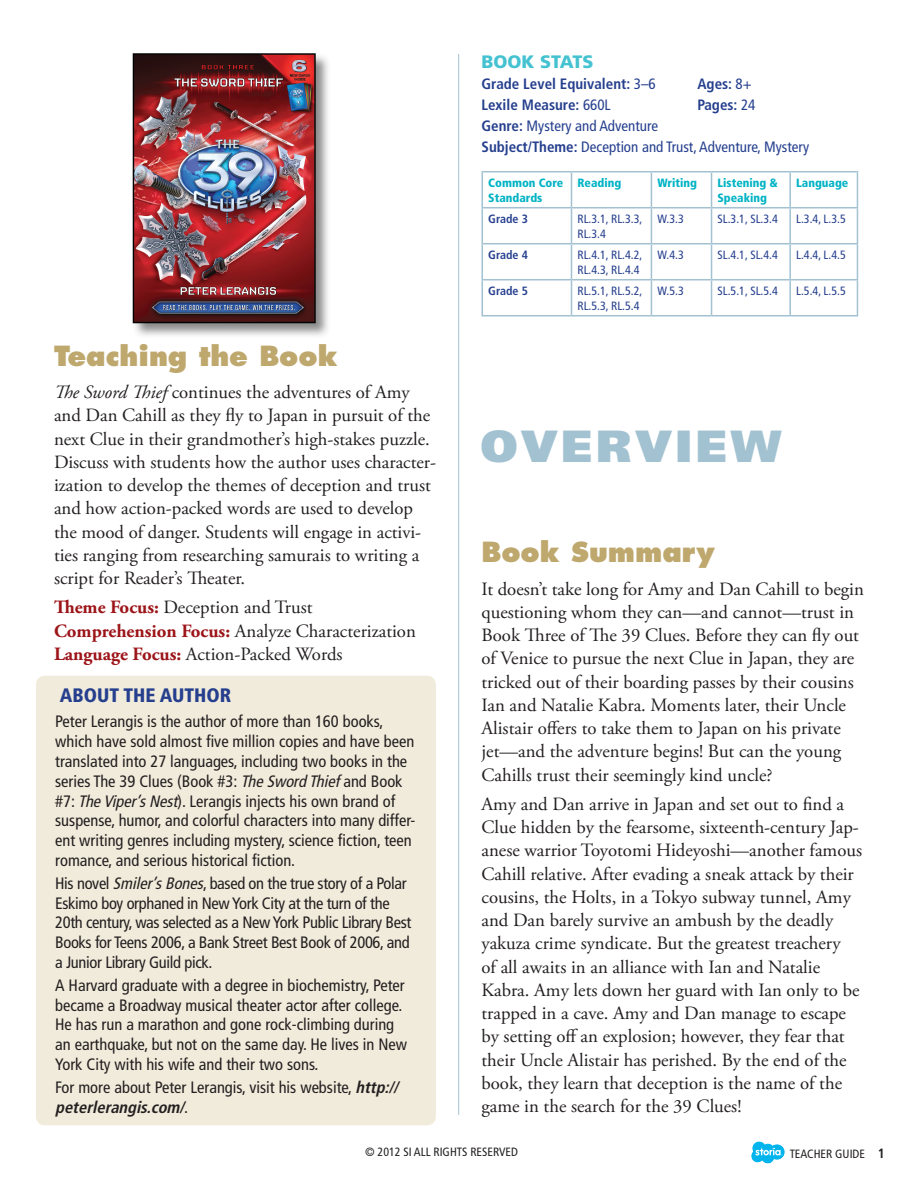
<style>
.page{position:relative;width:918px;height:1188px;background:#fff}
.page>*{position:absolute;margin:0;border:0;box-sizing:border-box;transform-origin:0 0}
.t1{font:900 45px "Frutiger LT Std";letter-spacing:.09em;color:#a3c2d1}
.t2{font:800 27px "Futura Infant";color:#bea86d}
.body_text{font:900 condensed 19.5px "Frutiger";color:#253f8e}
.body_text-2{font:18.75px/23.2px "Adobe Garamond Pro";color:#231f20}
.t3{font:900 18px "Frutiger";color:#45c2d1}
.t4{font:condensed 16.5px/19.8px "Frutiger";color:#231f20}
.t5{font:condensed 16.5px/19.8px "Frutiger";letter-spacing:-.02em;color:#231f20}
.t6{font:condensed 15px "Frutiger";color:#253f8e}
.t7{font:700 condensed 15px "Frutiger";color:#253f8e}
.t8{font:condensed 12px/15px "Frutiger";color:#253f8e}
.t9{font:900 condensed 12px/15px "Frutiger";color:#00b3c5}
.t10{font:condensed 12px "Frutiger";color:#231f20}
.t11{font:700 condensed 12px "Frutiger";color:#253f8e}
.s1{font-weight:400}
.s2{font-weight:700}
.s3{font-style:italic}
.s4{font-weight:700;color:#9c1418}
.s5{font-weight:700;font-style:italic}
.s6{font-weight:700;font-size:13.5px}
</style>
<div class="page">
<img style="left:132px;top:53px;width:196px;height:283px">
<svg style="left:751px;top:1141px;width:34px;height:23px"></svg>
<div style="left:36px;top:676px;width:400px;height:449px;background:#f1ebdb;border-radius:9px"></div>
<hr style="left:458px;top:54px;width:1px;height:1061px;background:#a3c2d1">
<hr style="left:482px;top:172px;width:1px;height:35px;background:#a3c2d1">
<hr style="left:482px;top:171px;width:90px;height:1px;background:#a3c2d1">
<hr style="left:571px;top:172px;width:1px;height:35px;background:#a3c2d1">
<hr style="left:572px;top:171px;width:79px;height:1px;background:#a3c2d1">
<hr style="left:651px;top:172px;width:1px;height:35px;background:#a3c2d1">
<hr style="left:651px;top:171px;width:61px;height:1px;background:#a3c2d1">
<hr style="left:711px;top:172px;width:1px;height:35px;background:#a3c2d1">
<hr style="left:712px;top:171px;width:78px;height:1px;background:#a3c2d1">
<hr style="left:789px;top:172px;width:2px;height:35px;background:#a3c2d1">
<hr style="left:857px;top:172px;width:1px;height:35px;background:#a3c2d1">
<hr style="left:790px;top:171px;width:68px;height:1px;background:#a3c2d1">
<hr style="left:482px;top:208px;width:1px;height:35px;background:#a3c2d1">
<hr style="left:482px;top:207px;width:90px;height:1px;background:#a3c2d1">
<hr style="left:571px;top:208px;width:1px;height:35px;background:#a3c2d1">
<hr style="left:572px;top:207px;width:79px;height:1px;background:#a3c2d1">
<hr style="left:651px;top:208px;width:1px;height:35px;background:#a3c2d1">
<hr style="left:651px;top:207px;width:61px;height:1px;background:#a3c2d1">
<hr style="left:711px;top:208px;width:1px;height:35px;background:#a3c2d1">
<hr style="left:712px;top:207px;width:78px;height:1px;background:#a3c2d1">
<hr style="left:789px;top:208px;width:2px;height:35px;background:#a3c2d1">
<hr style="left:857px;top:208px;width:1px;height:35px;background:#a3c2d1">
<hr style="left:790px;top:207px;width:68px;height:1px;background:#a3c2d1">
<hr style="left:482px;top:244px;width:1px;height:35px;background:#a3c2d1">
<hr style="left:482px;top:243px;width:90px;height:1px;background:#a3c2d1">
<hr style="left:571px;top:244px;width:1px;height:35px;background:#a3c2d1">
<hr style="left:572px;top:243px;width:79px;height:1px;background:#a3c2d1">
<hr style="left:651px;top:244px;width:1px;height:35px;background:#a3c2d1">
<hr style="left:651px;top:243px;width:61px;height:1px;background:#a3c2d1">
<hr style="left:711px;top:244px;width:1px;height:35px;background:#a3c2d1">
<hr style="left:712px;top:243px;width:78px;height:1px;background:#a3c2d1">
<hr style="left:789px;top:244px;width:2px;height:35px;background:#a3c2d1">
<hr style="left:857px;top:244px;width:1px;height:35px;background:#a3c2d1">
<hr style="left:790px;top:243px;width:68px;height:1px;background:#a3c2d1">
<hr style="left:482px;top:280px;width:1px;height:35px;background:#a3c2d1">
<hr style="left:482px;top:279px;width:90px;height:1px;background:#a3c2d1">
<hr style="left:482px;top:315px;width:90px;height:1px;background:#a3c2d1">
<hr style="left:571px;top:280px;width:1px;height:35px;background:#a3c2d1">
<hr style="left:572px;top:279px;width:79px;height:1px;background:#a3c2d1">
<hr style="left:572px;top:315px;width:79px;height:1px;background:#a3c2d1">
<hr style="left:651px;top:280px;width:1px;height:35px;background:#a3c2d1">
<hr style="left:651px;top:279px;width:61px;height:1px;background:#a3c2d1">
<hr style="left:651px;top:315px;width:61px;height:1px;background:#a3c2d1">
<hr style="left:711px;top:280px;width:1px;height:35px;background:#a3c2d1">
<hr style="left:712px;top:279px;width:78px;height:1px;background:#a3c2d1">
<hr style="left:712px;top:315px;width:78px;height:1px;background:#a3c2d1">
<hr style="left:789px;top:280px;width:2px;height:35px;background:#a3c2d1">
<hr style="left:857px;top:280px;width:1px;height:35px;background:#a3c2d1">
<hr style="left:790px;top:279px;width:68px;height:1px;background:#a3c2d1">
<hr style="left:790px;top:315px;width:68px;height:1px;background:#a3c2d1">
<p class="t3" style="left:482px;top:50px;width:113px">BOOK STATS</p>
<p class="t7" style="left:482px;top:75px;width:176px">Grade Level Equivalent: <span class="s1">3–6</span></p>
<p class="t7" style="left:698px;top:75px;width:56px">Ages: <span class="s1">8+</span></p>
<p class="t7" style="left:482px;top:96px;width:131px">Lexile Measure: <span class="s1">660L</span></p>
<p class="t7" style="left:698px;top:96px;width:60px">Pages: <span class="s1">24</span></p>
<p class="t6" style="left:482px;top:117px;width:178px"><span class="s2">Genre:</span> Mystery and Adventure</p>
<p class="t6" style="left:482px;top:138px;width:329px"><span class="s2">Subject/Theme:</span> Deception and Trust, Adventure, Mystery</p>
<p class="t2" style="left:54px;top:339px;width:285px">Teaching the Book</p>
<p class="body_text-2" style="left:54px;top:381px;width:384px"><span class="s3">The Sword Thief</span> continues the adventures of Amy and Dan Cahill as they fly to Japan in pursuit of the next Clue in their grandmother’s high-stakes puzzle.<br>Discuss with students how the author uses character&shy;ization to develop the themes of deception and trust and how action-packed words are used to develop the mood of danger. Students will engage in activi&shy;ties ranging from researching samurais to writing a script for Reader’s Theater.</p>
<p class="body_text-2" style="left:54px;top:596px;width:260px"><span class="s4">Theme Focus:</span> Deception and Trust</p>
<p class="body_text-2" style="left:54px;top:620px;width:363px"><span class="s4">Comprehension Focus:</span> Analyze Characterization</p>
<p class="body_text-2" style="left:54px;top:643px;width:290px"><span class="s4">Language Focus:</span> Action-Packed Words</p>
<p class="body_text" style="left:60px;top:683px;width:173px">ABOUT THE AUTHOR</p>
<p class="t4" style="left:55px;top:712px;width:362px">Peter Lerangis is the author of more than 160 books, which have sold almost five million copies and have been translated into 27 languages, including two books in the series The 39 Clues (Book #3: <span class="s3">TheSword Thief</span>and Book #7: <span class="s3">TheViper’sNest</span>). Lerangis injects his own brand of suspense, humor, and colorful characters into many differ&shy;ent writing genres including mystery, science fiction, teen romance, and serious historical fiction.</p>
<p class="t5" style="left:55px;top:873px;width:358px">His novel <span class="s3">Smiler’sBones</span>, based on the true story of a Polar Eskimo boy orphaned in New York City at the turn of the 20th century, was selected as a New York Public Library Best Books for Teens 2006, a Bank Street Best Book of 2006, and a Junior Library Guild pick.</p>
<p class="t4" style="left:55px;top:975px;width:354px">A Harvard graduate with a degree in biochemistry, Peter became a Broadway musical theater actor after college.<br>He has run a marathon and gone rock-climbing during an earthquake, but not on the same day. He lives in New York City with his wife and their two sons.</p>
<p class="t4" style="left:55px;top:1077px;width:344px">For more about Peter Lerangis, visit his website, <span class="s5">http:// peterlerangis.com/</span>.</p>
<p class="t9" style="left:488px;top:175px;width:77px">Common Core<br>Standards</p>
<p class="t9" style="left:578px;top:175px;width:45px">Reading</p>
<p class="t9" style="left:657px;top:175px;width:41px">Writing</p>
<p class="t9" style="left:718px;top:175px;width:62px">Listening &amp;<br>Speaking</p>
<p class="t9" style="left:796px;top:175px;width:54px">Language</p>
<p class="t11" style="left:488px;top:211px;width:41px">Grade 3</p>
<p class="t8" style="left:578px;top:211px;width:66px">RL.3.1, RL.3.3,<br>RL.3.4</p>
<p class="t8" style="left:657px;top:211px;width:28px">W.3.3</p>
<p class="t8" style="left:718px;top:211px;width:62px">SL.3.1, SL.3.4</p>
<p class="t8" style="left:796px;top:211px;width:51px">L.3.4, L.3.5</p>
<p class="t11" style="left:488px;top:247px;width:41px">Grade 4</p>
<p class="t8" style="left:578px;top:247px;width:66px">RL.4.1, RL.4.2,<br>RL.4.3, RL.4.4</p>
<p class="t8" style="left:657px;top:247px;width:28px">W.4.3</p>
<p class="t8" style="left:718px;top:247px;width:62px">SL.4.1, SL.4.4</p>
<p class="t8" style="left:796px;top:247px;width:51px">L.4.4, L.4.5</p>
<p class="t11" style="left:488px;top:283px;width:41px">Grade 5</p>
<p class="t8" style="left:578px;top:283px;width:66px">RL.5.1, RL.5.2,<br>RL.5.3, RL.5.4</p>
<p class="t8" style="left:657px;top:283px;width:28px">W.5.3</p>
<p class="t8" style="left:718px;top:283px;width:62px">SL.5.1, SL.5.4</p>
<p class="t8" style="left:796px;top:283px;width:51px">L.5.4, L.5.5</p>
<p class="t1" style="left:481px;top:419px;width:302px">OVERVIEW</p>
<p class="t2" style="left:482px;top:535px;width:235px">Book Summary</p>
<p class="body_text-2" style="left:482px;top:578px;width:384px">It doesn’t take long for Amy and Dan Cahill to begin questioning whom they can—and cannot—trust in Book Three of The 39 Clues. Before they can fly out of Venice to pursue the next Clue in Japan, they are tricked out of their boarding passes by their cousins Ian and Natalie Kabra. Moments later, their Uncle Alistair offers to take them to Japan on his private jet—and the adventure begins! But can the young Cahills trust their seemingly kind uncle?</p>
<p class="body_text-2" style="left:482px;top:793px;width:382px">Amy and Dan arrive in Japan and set out to find a Clue hidden by the fearsome, sixteenth-century Jap&shy;anese warrior Toyotomi Hideyoshi—another famous Cahill relative. After evading a sneak attack by their cousins, the Holts, in a Tokyo subway tunnel, Amy and Dan barely survive an ambush by the deadly yakuza crime syndicate. But the greatest treachery<br>of all awaits in an alliance with Ian and Natalie Kabra. Amy lets down her guard with Ian only to be trapped in a cave. Amy and Dan manage to escape by setting off an explosion; however, they fear that their Uncle Alistair has perished. By the end of the book, they learn that deception is the name of the game in the search for the 39 Clues!</p>
<p class="t10" style="left:365px;top:1145px;width:154px">© 2012 SI ALL RIGHTS RESERVED</p>
<p class="t10" style="left:790px;top:1146px;width:97px">TEACHER GUIDE <span class="s6">1</span></p>
</div>
